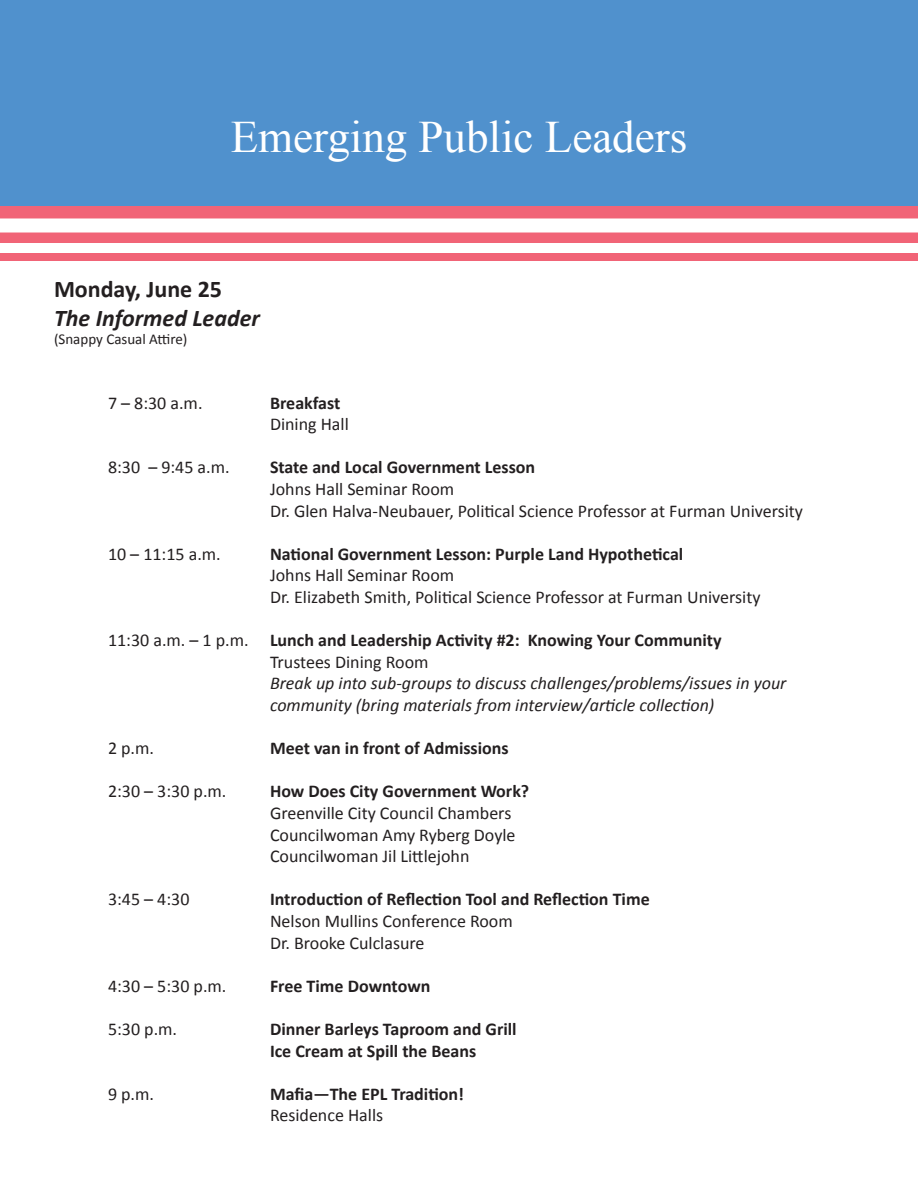
<style>
.page{position:relative;width:918px;height:1188px;background:#fff}
.page>*{position:absolute;margin:0;border:0;box-sizing:border-box;transform-origin:0 0}
.t1{font:45px "Times New Roman";color:#fff}
.t2{font:italic 700 24px "Calibri";color:#231f20}
.t3{font:700 24px "Calibri";color:#231f20}
.t4{font:18px "Calibri";color:#231f20}
.t5{font:700 18px "Calibri";color:#231f20}
.t6{font:italic 18px "Calibri";color:#231f20}
.t7{font:15px "Calibri";color:#231f20}
.s1{font-weight:400}
</style>
<div class="page">
<div style="left:0;top:0;width:918px;height:205px;background:#5091cd"></div>
<img style="left:0;top:207px;width:918px;height:36px">
<div style="left:0;top:254px;width:918px;height:7px;background:#f16477"></div>
<p class="t1" style="left:231px;top:107px;width:458px">Emerging Public Leaders</p>
<p class="t3" style="left:54px;top:274px;width:170px">Monday, June 25</p>
<p class="t2" style="left:54px;top:303px;width:208px">The Informed Leader</p>
<p class="t7" style="left:54px;top:329px;width:135px">(Snappy Casual Attire)</p>
<p class="t4" style="left:108px;top:391px;width:96px">7 – 8:30 a.m.</p>
<p class="t5" style="left:270px;top:391px;width:72px">Breakfast</p>
<p class="t4" style="left:270px;top:413px;width:80px">Dining Hall</p>
<p class="t4" style="left:108px;top:456px;width:123px">8:30 – 9:45 a.m.</p>
<p class="t5" style="left:270px;top:456px;width:267px">State and Local Government Lesson</p>
<p class="t4" style="left:270px;top:478px;width:186px">Johns Hall Seminar Room</p>
<p class="t4" style="left:270px;top:499px;width:535px">Dr. Glen Halva-Neubauer, Political Science Professor at Furman University</p>
<p class="t4" style="left:108px;top:542px;width:114px">10 – 11:15 a.m.</p>
<p class="t5" style="left:270px;top:542px;width:415px">National Government Lesson: Purple Land Hypothetical</p>
<p class="t4" style="left:270px;top:564px;width:186px">Johns Hall Seminar Room</p>
<p class="t4" style="left:270px;top:586px;width:492px">Dr. Elizabeth Smith, Political Science Professor at Furman University</p>
<p class="t5" style="left:108px;top:629px;width:615px"><span class="s1">11:30 a.m. – 1 p.m.</span> Lunch and Leadership Activity #2: Knowing Your Community</p>
<p class="t4" style="left:270px;top:650px;width:160px">Trustees Dining Room</p>
<p class="t6" style="left:270px;top:671px;width:518px">Break up into sub-groups to discuss challenges/problems/issues in your</p>
<p class="t6" style="left:270px;top:693px;width:446px">community (bring materials from interview/article collection)</p>
<p class="t4" style="left:108px;top:737px;width:48px">2 p.m.</p>
<p class="t5" style="left:270px;top:737px;width:240px">Meet van in front of Admissions</p>
<p class="t4" style="left:108px;top:780px;width:120px">2:30 – 3:30 p.m.</p>
<p class="t5" style="left:270px;top:780px;width:261px">How Does City Government Work?</p>
<p class="t4" style="left:270px;top:802px;width:243px">Greenville City Council Chambers</p>
<p class="t4" style="left:270px;top:823px;width:247px">Councilwoman Amy Ryberg Doyle</p>
<p class="t4" style="left:270px;top:845px;width:201px">Councilwoman Jil Littlejohn</p>
<p class="t4" style="left:108px;top:888px;width:83px">3:45 – 4:30</p>
<p class="t5" style="left:270px;top:888px;width:381px">Introduction of Reflection Tool and Reflection Time</p>
<p class="t4" style="left:270px;top:910px;width:244px">Nelson Mullins Conference Room</p>
<p class="t4" style="left:270px;top:931px;width:156px">Dr. Brooke Culclasure</p>
<p class="t4" style="left:108px;top:974px;width:120px">4:30 – 5:30 p.m.</p>
<p class="t5" style="left:270px;top:974px;width:162px">Free Time Downtown</p>
<p class="t4" style="left:108px;top:1018px;width:71px">5:30 p.m.</p>
<p class="t5" style="left:270px;top:1018px;width:248px">Dinner Barleys Taproom and Grill</p>
<p class="t5" style="left:270px;top:1039px;width:208px">Ice Cream at Spill the Beans</p>
<p class="t4" style="left:108px;top:1082px;width:48px">9 p.m.</p>
<p class="t5" style="left:270px;top:1082px;width:196px">Mafia—The EPL Tradition!</p>
<p class="t4" style="left:270px;top:1104px;width:115px">Residence Halls</p>
</div>
